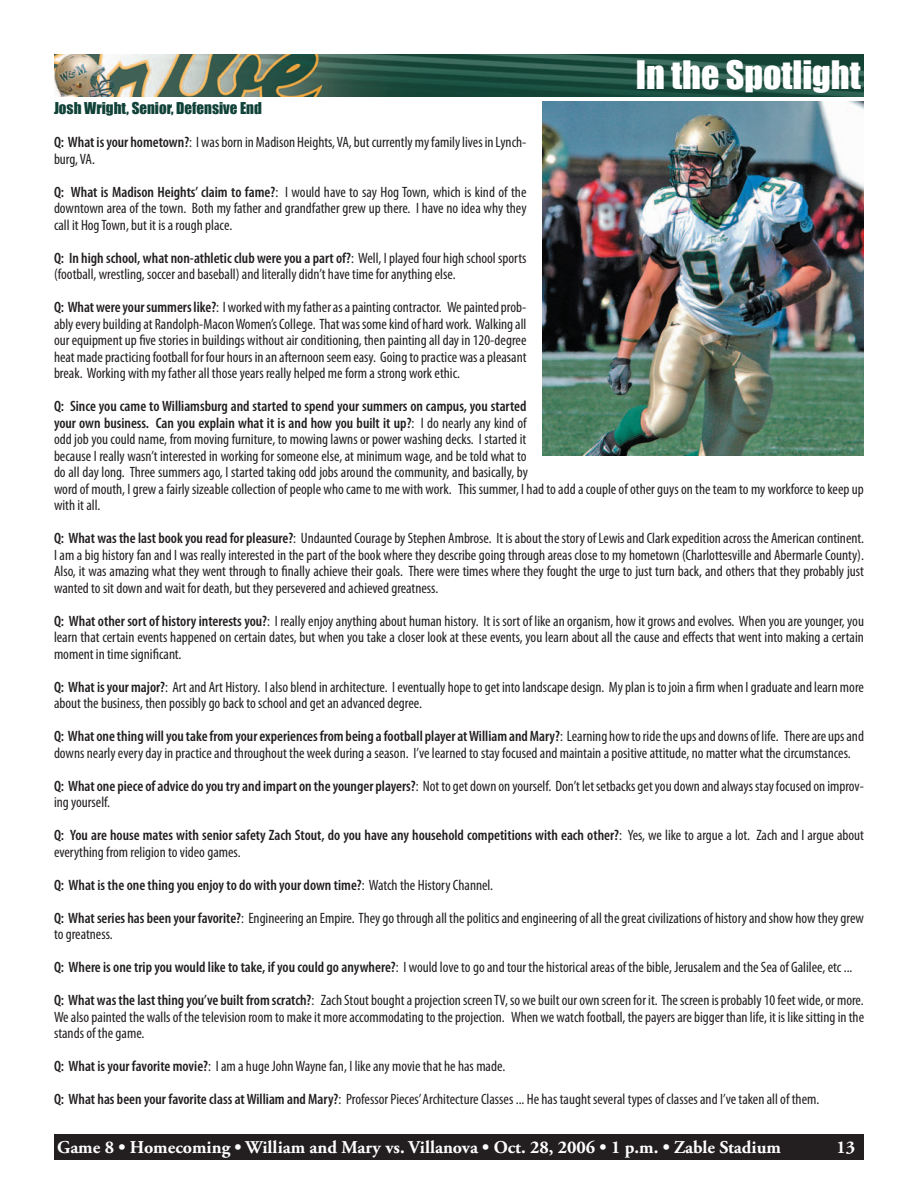
<style>
.page{position:relative;width:918px;height:1188px;background:#fff}
.page>*{position:absolute;margin:0;border:0;box-sizing:border-box;transform-origin:0 0}
.t1{font:36px "Impact";color:#fff}
.t2{font:700 18px "Adobe Garamond Pro";color:#fff}
.t3{font:condensed 15px/16.5px "Myriad Pro";color:#231f20}
.t4{font:600 condensed 15px/16.5px "Myriad Pro";color:#231f20}
.t5{font:15px "Impact";color:#104238}
.s1{font-weight:600}
.s2{font-weight:400}
</style>
<div class="page">
<div style="left:54px;top:1134px;width:810px;height:26px;background:#231f20"></div>
<img style="left:54px;top:54px;width:810px;height:42px">
<img style="left:542px;top:101px;width:322px;height:354px">
<h1 class="t1" style="left:636px;top:53px;width:227px">In the Spotlight</h1>
<p class="t5" style="left:54px;top:99px;width:209px">Josh Wright, Senior, Defensive End</p>
<p class="t3" style="left:54px;top:134px;width:474px"><span class="s1">Q: What is your hometown?</span>: I was born in Madison Heights, VA, but currently my family lives in Lynch&shy;burg, VA.</p>
<p class="t3" style="left:54px;top:184px;width:474px;text-align:justify"><span class="s1">Q: What is Madison Heights’ claim to fame?</span>: I would have to say Hog Town, which is kind of the downtown area of the town. Both my father and grandfather grew up there. I have no idea why they call it Hog Town, but it is a rough place.</p>
<p class="t3" style="left:54px;top:250px;width:474px"><span class="s1">Q: In high school, what non-athletic club were you a part of?</span>: Well, I played four high school sports (football, wrestling, soccer and baseball) and literally didn’t have time for anything else.</p>
<p class="t3" style="left:54px;top:299px;width:474px;text-align:justify"><span class="s1">Q: What were your summers like?</span>: I worked with my father as a painting contractor. We painted prob&shy;ably every building at Randolph-Macon Women’s College. That was some kind of hard work. Walking all our equipment up five stories in buildings without air conditioning, then painting all day in 120-degree heat made practicing football for four hours in an afternoon seem easy. Going to practice was a pleasant break. Working with my father all those years really helped me form a strong work ethic.</p>
<p class="t3" style="left:54px;top:398px;width:811px"><span class="s1">Q: Since you came to Williamsburg and started to spend your summers on campus, you started<br>your own business. Can you explain what it is and how you built it up?</span>: I do nearly any kind of<br>odd job you could name, from moving furniture, to mowing lawns or power washing decks. I started it<br>because I really wasn’t interested in working for someone else, at minimum wage, and be told what to<br>do all day long. Three summers ago, I started taking odd jobs around the community, and basically, by<br>word of mouth, I grew a fairly sizeable collection of people who came to me with work. This summer, I had to add a couple of other guys on the team to my workforce to keep up with it all.</p>
<p class="t3" style="left:54px;top:530px;width:812px;text-align:justify"><span class="s1">Q: What was the last book you read for pleasure?</span>: Undaunted Courage by Stephen Ambrose. It is about the story of Lewis and Clark expedition across the American continent.<br>I am a big history fan and I was really interested in the part of the book where they describe going through areas close to my hometown (Charlottesville and Abermarle County).<br>Also, it was amazing what they went through to finally achieve their goals. There were times where they fought the urge to just turn back, and others that they probably just wanted to sit down and wait for death, but they persevered and achieved greatness.</p>
<p class="t3" style="left:54px;top:613px;width:812px;text-align:justify"><span class="s1">Q: What other sort of history interests you?</span>: I really enjoy anything about human history. It is sort of like an organism, how it grows and evolves. When you are younger, you learn that certain events happened on certain dates, but when you take a closer look at these events, you learn about all the cause and effects that went into making a certain moment in time significant.</p>
<p class="t3" style="left:54px;top:679px;width:811px"><span class="s1">Q: What is your major?</span>: Art and Art History. I also blend in architecture. I eventually hope to get into landscape design. My plan is to join a firm when I graduate and learn more about the business, then possibly go back to school and get an advanced degree.</p>
<p class="t3" style="left:54px;top:728px;width:811px"><span class="s1">Q: What one thing will you take from your experiences from being a football player at William and Mary?</span>: Learning how to ride the ups and downs of life. There are ups and downs nearly every day in practice and throughout the week during a season. I’ve learned to stay focused and maintain a positive attitude, no matter what the circumstances.</p>
<p class="t3" style="left:54px;top:778px;width:811px"><span class="s1">Q: What one piece of advice do you try and impart on the younger players?</span>: Not to get down on yourself. Don’t let setbacks get you down and always stay focused on improv&shy;ing yourself.</p>
<p class="t4" style="left:54px;top:827px;width:811px">Q: You are house mates with senior safety Zach Stout, do you have any household competitions with each other?<span class="s2">: Yes, we like to argue a lot. Zach and I argue about everything from religion to video games.</span></p>
<p class="t4" style="left:54px;top:877px;width:441px">Q: What is the one thing you enjoy to do with your down time?<span class="s2">: Watch the History Channel.</span></p>
<p class="t3" style="left:54px;top:910px;width:812px"><span class="s1">Q: What series has been your favorite?</span>: Engineering an Empire. They go through all the politics and engineering of all the great civilizations of history and show how they grew to greatness.</p>
<p class="t3" style="left:54px;top:959px;width:800px"><span class="s1">Q: Where is one trip you would like to take, if you could go anywhere?</span>: I would love to go and tour the historical areas of the bible, Jerusalem and the Sea of Galilee, etc ...</p>
<p class="t3" style="left:54px;top:992px;width:812px;text-align:justify"><span class="s1">Q: What was the last thing you’ve built from scratch?</span>: Zach Stout bought a projection screen TV, so we built our own screen for it. The screen is probably 10 feet wide, or more.<br>We also painted the walls of the television room to make it more accommodating to the projection. When we watch football, the payers are bigger than life, it is like sitting in the stands of the game.</p>
<p class="t3" style="left:54px;top:1058px;width:453px"><span class="s1">Q: What is your favorite movie?</span>: I am a huge John Wayne fan, I like any movie that he has made.</p>
<p class="t3" style="left:54px;top:1091px;width:767px"><span class="s1">Q: What has been your favorite class at William and Mary?</span>: Professor Pieces’ Architecture Classes ... He has taught several types of classes and I’ve taken all of them.</p>
<p class="t2" style="left:57px;top:1137px;width:725px">Game 8 • Homecoming • William and Mary vs. Villanova • Oct. 28, 2006 • 1 p.m. • Zable Stadium</p>
<p class="t2" style="left:837px;top:1137px;width:20px">13</p>
</div>
